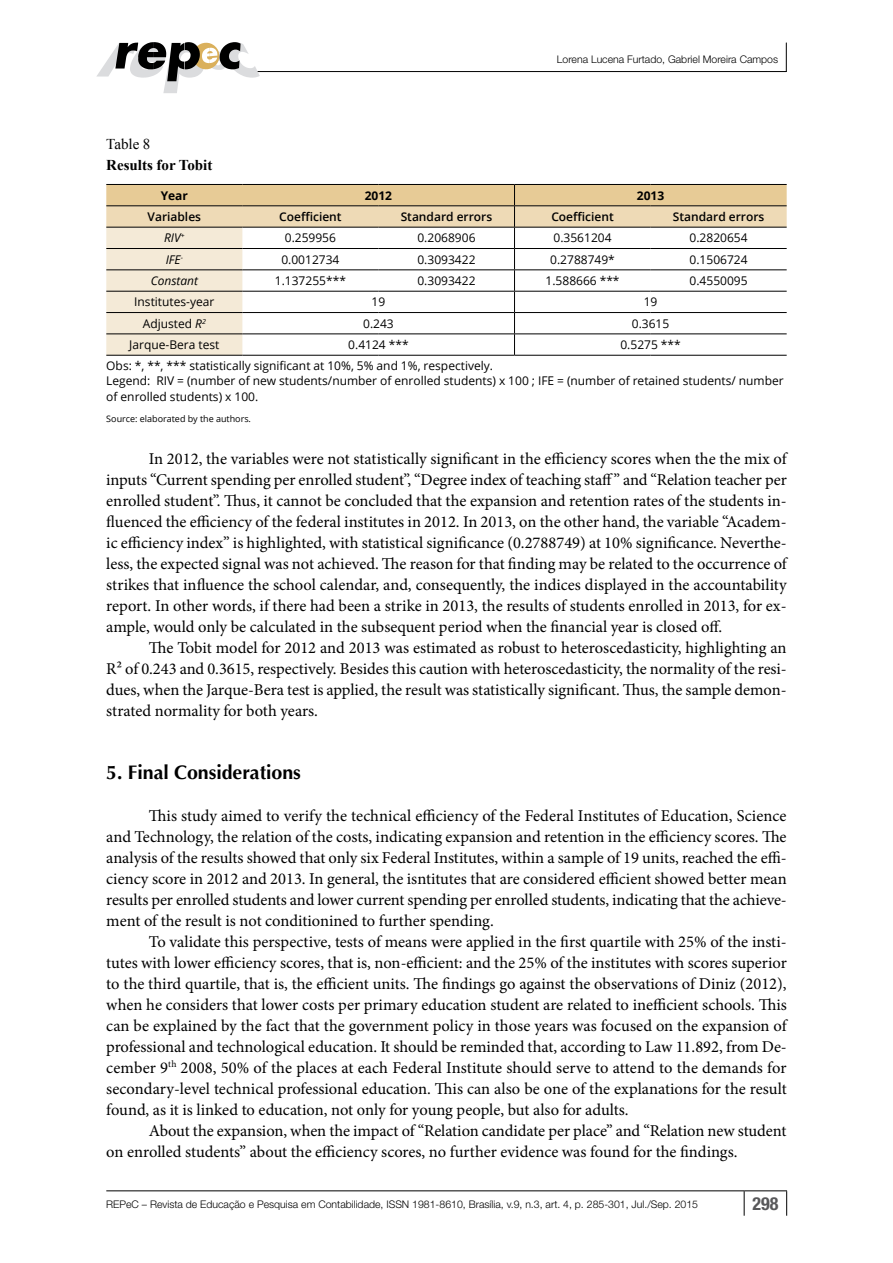
<style>
.page{position:relative;width:893px;height:1263px;background:#fff}
.page>*{position:absolute;margin:0;border:0;box-sizing:border-box;transform-origin:0 0}
.miolo_TITULO{font:700 19.5px "Optima";color:#000}
.t1{font:700 condensed 18px "Helvetica Neue LT Std";color:#58585a}
.texto_GERAL{font:16.5px/21px "Minion Pro";letter-spacing:-.005em;color:#000;text-align:justify}
.box_TIT_TAB{font:700 15px/21px "Times New Roman";color:#000}
.box_TEXTO{font:12px/15.8px "Open Sans";color:#000}
.box_TEXTO-2{font:600 12px "Open Sans";color:#000}
.box_TEXTO-3{font:italic 12px "Open Sans";color:#000}
.box_KBCA{font:700 12px "Open Sans";color:#000}
.t2{font:300 10.5px "Helvetica Neue LT Std";color:#000}
.box_FONTE{font:9px "Open Sans";color:#000}
.s1{font-weight:400}
.s2{font-style:italic}
</style>
<div class="page">
<hr style="left:106px;top:1190px;width:638px;height:1px;background:#000">
<hr style="left:744px;top:1190px;width:43px;height:1px;background:#000">
<svg style="left:744px;top:1191px;width:1px;height:25px"></svg>
<svg style="left:786px;top:1191px;width:1px;height:25px"></svg>
<hr style="left:255px;top:71px;width:531px;height:1px;background:#000">
<svg style="left:97px;top:42px;width:163px;height:51px"></svg>
<svg style="left:786px;top:43px;width:1px;height:29px"></svg>
<hr style="left:106px;top:355px;width:136px;height:1px;background:#000">
<hr style="left:242px;top:355px;width:136px;height:1px;background:#000">
<hr style="left:378px;top:355px;width:136px;height:1px;background:#000">
<hr style="left:514px;top:355px;width:137px;height:1px;background:#000">
<hr style="left:651px;top:355px;width:136px;height:1px;background:#000">
<svg style="left:106px;top:184px;width:681px;height:171px"></svg>
<p class="t2" style="left:557px;top:53px;width:223px">Lorena Lucena Furtado, Gabriel Moreira Campos</p>
<p class="box_TIT_TAB" style="left:106px;top:133px;width:108px"><span class="s1">Table 8<br></span>Results for Tobit</p>
<p class="box_KBCA" style="left:161px;top:187px;width:29px">Year</p>
<p class="box_KBCA" style="left:365px;top:187px;width:29px">2012</p>
<p class="box_KBCA" style="left:637px;top:187px;width:29px">2013</p>
<p class="box_TEXTO-2" style="left:148px;top:208px;width:55px">Variables</p>
<p class="box_TEXTO-2" style="left:279px;top:208px;width:64px">Coefficient</p>
<p class="box_TEXTO-2" style="left:401px;top:208px;width:93px">Standard errors</p>
<p class="box_TEXTO-2" style="left:551px;top:208px;width:64px">Coefficient</p>
<p class="box_TEXTO-2" style="left:673px;top:208px;width:93px">Standard errors</p>
<p class="box_TEXTO-3" style="left:164px;top:230px;width:22px">RIV<sup>+</sup></p>
<p class="box_TEXTO" style="left:285px;top:230px;width:53px">0.259956</p>
<p class="box_TEXTO" style="left:417px;top:230px;width:60px">0.2068906</p>
<p class="box_TEXTO" style="left:553px;top:230px;width:60px">0.3561204</p>
<p class="box_TEXTO" style="left:690px;top:230px;width:60px">0.2820654</p>
<p class="box_TEXTO-3" style="left:166px;top:251px;width:19px">IFE<sup>-</sup></p>
<p class="box_TEXTO" style="left:281px;top:251px;width:60px">0.0012734</p>
<p class="box_TEXTO" style="left:417px;top:251px;width:60px">0.3093422</p>
<p class="box_TEXTO" style="left:550px;top:251px;width:66px">0.2788749*</p>
<p class="box_TEXTO" style="left:690px;top:251px;width:60px">0.1506724</p>
<p class="box_TEXTO-3" style="left:151px;top:273px;width:49px">Constant</p>
<p class="box_TEXTO" style="left:275px;top:273px;width:73px">1.137255***</p>
<p class="box_TEXTO" style="left:417px;top:273px;width:60px">0.3093422</p>
<p class="box_TEXTO" style="left:545px;top:273px;width:76px">1.588666 ***</p>
<p class="box_TEXTO" style="left:690px;top:273px;width:60px">0.4550095</p>
<p class="box_TEXTO" style="left:134px;top:294px;width:82px">Institutes-year</p>
<p class="box_TEXTO" style="left:372px;top:294px;width:15px">19</p>
<p class="box_TEXTO" style="left:644px;top:294px;width:15px">19</p>
<p class="box_TEXTO" style="left:143px;top:315px;width:65px">Adjusted <span class="s2">R</span><sup>2</sup></p>
<p class="box_TEXTO" style="left:363px;top:315px;width:32px">0.243</p>
<p class="box_TEXTO" style="left:632px;top:315px;width:39px">0.3615</p>
<p class="box_TEXTO" style="left:129px;top:337px;width:92px">Jarque-Bera test</p>
<p class="box_TEXTO" style="left:348px;top:337px;width:62px">0.4124 ***</p>
<p class="box_TEXTO" style="left:620px;top:337px;width:62px">0.5275 ***</p>
<p class="box_TEXTO" style="left:106px;top:357px;width:388px">Obs: *, **, *** statistically significant at 10%, 5% and 1%, respectively.</p>
<p class="box_TEXTO" style="left:106px;top:373px;width:679px">Legend: RIV = (number of new students/number of enrolled students) x 100 ; IFE = (number of retained students/ number of enrolled students) x 100.</p>
<p class="box_FONTE" style="left:106px;top:412px;width:146px">Source: elaborated by the authors.</p>
<p class="texto_GERAL" style="left:106px;top:448px;width:682px;text-indent:43px">In 2012, the variables were not statistically significant in the efficiency scores when the the mix of inputs “Current spending per enrolled student”, “Degree index of teaching staff” and “Relation teacher per enrolled student”. Thus, it cannot be concluded that the expansion and retention rates of the students in&shy;fluenced the efficiency of the federal institutes in 2012. In 2013, on the other hand, the variable “Academ&shy;ic efficiency index” is highlighted, with statistical significance (0.2788749) at 10% significance. Neverthe&shy;less, the expected signal was not achieved. The reason for that finding may be related to the occurrence of strikes that influence the school calendar, and, consequently, the indices displayed in the accountability report. In other words, if there had been a strike in 2013, the results of students enrolled in 2013, for ex&shy;ample, would only be calculated in the subsequent period when the financial year is closed off.</p>
<p class="texto_GERAL" style="left:106px;top:637px;width:682px;text-indent:43px">The Tobit model for 2012 and 2013 was estimated as robust to heteroscedasticity, highlighting an R² of 0.243 and 0.3615, respectively. Besides this caution with heteroscedasticity, the normality of the resi&shy;dues, when the Jarque-Bera test is applied, the result was statistically significant. Thus, the sample demon&shy;strated normality for both years.</p>
<p class="miolo_TITULO" style="left:106px;top:760px;width:196px">5. Final Considerations</p>
<p class="texto_GERAL" style="left:106px;top:805px;width:682px;text-indent:43px">This study aimed to verify the technical efficiency of the Federal Institutes of Education, Science and Technology, the relation of the costs, indicating expansion and retention in the efficiency scores. The analysis of the results showed that only six Federal Institutes, within a sample of 19 units, reached the effi&shy;ciency score in 2012 and 2013. In general, the isntitutes that are considered efficient showed better mean results per enrolled students and lower current spending per enrolled students, indicating that the achieve&shy;ment of the result is not conditionined to further spending.</p>
<p class="texto_GERAL" style="left:106px;top:931px;width:682px;text-indent:43px">To validate this perspective, tests of means were applied in the first quartile with 25% of the insti&shy;tutes with lower efficiency scores, that is, non-efficient: and the 25% of the institutes with scores superior to the third quartile, that is, the efficient units. The findings go against the observations of Diniz (2012), when he considers that lower costs per primary education student are related to inefficient schools. This can be explained by the fact that the government policy in those years was focused on the expansion of professional and technological education. It should be reminded that, according to Law 11.892, from De&shy;cember 9<sup>th</sup> 2008, 50% of the places at each Federal Institute should serve to attend to the demands for secondary-level technical professional education. This can also be one of the explanations for the result found, as it is linked to education, not only for young people, but also for adults.</p>
<p class="texto_GERAL" style="left:106px;top:1120px;width:682px;text-indent:43px">About the expansion, when the impact of “Relation candidate per place” and “Relation new student on enrolled students” about the efficiency scores, no further evidence was found for the findings.</p>
<p class="t2" style="left:106px;top:1197px;width:593px">REPeC – Revista de Educação e Pesquisa em Contabilidade, ISSN 1981-8610, Brasília, v.9, n.3, art. 4, p. 285-301, Jul./Sep. 2015</p>
<p class="t1" style="left:752px;top:1192px;width:27px">298</p>
</div>
